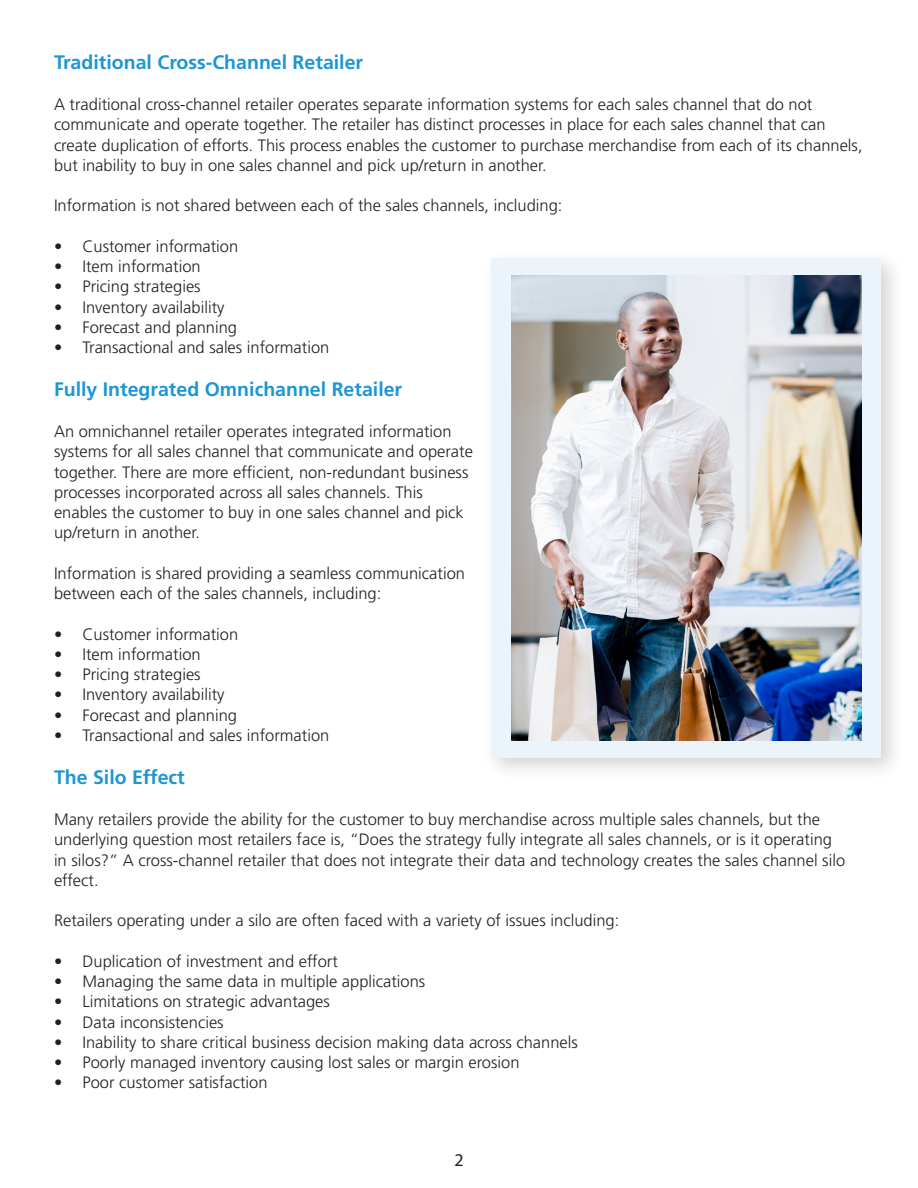
<style>
.page{position:relative;width:918px;height:1188px;background:#fff}
.page>*{position:absolute;margin:0;border:0;box-sizing:border-box;transform-origin:0 0}
.t1{font:700 19.5px "Frutiger";color:#1c96d4}
.t2{font:18px "Myriad Pro";color:#231f20}
.t3{font:300 16.5px/20.2px "Frutiger";color:#231f20}
</style>
<div class="page">
<div style="left:483px;top:249px;width:422px;height:532px;background:#231f20;opacity:.19"></div>
<div style="left:492px;top:258px;width:389px;height:499px;background:#ebf4fa"></div>
<img style="left:512px;top:275px;width:349px;height:465px">
<p class="t1" style="left:54px;top:51px;width:311px">Traditional Cross-Channel Retailer</p>
<p class="t3" style="left:54px;top:94px;width:810px">A traditional cross-channel retailer operates separate information systems for each sales channel that do not communicate and operate together. The retailer has distinct processes in place for each sales channel that can create duplication of efforts. This process enables the customer to purchase merchandise from each of its channels, but inability to buy in one sales channel and pick up/return in another.</p>
<p class="t3" style="left:54px;top:195px;width:510px">Information is not shared between each of the sales channels, including:</p>
<p class="t3" style="left:54px;top:236px;width:186px">• Customer information</p>
<p class="t3" style="left:54px;top:256px;width:148px">• Item information</p>
<p class="t3" style="left:54px;top:276px;width:148px">• Pricing strategies</p>
<p class="t3" style="left:54px;top:297px;width:172px">• Inventory availability</p>
<p class="t3" style="left:54px;top:317px;width:185px">• Forecast and planning</p>
<p class="t3" style="left:54px;top:337px;width:277px">• Transactional and sales information</p>
<p class="t1" style="left:54px;top:378px;width:350px">Fully Integrated Omnichannel Retailer</p>
<p class="t3" style="left:54px;top:421px;width:420px">An omnichannel retailer operates integrated information systems for all sales channel that communicate and operate together. There are more efficient, non-redundant business processes incorporated across all sales channels. This enables the customer to buy in one sales channel and pick up/return in another.</p>
<p class="t3" style="left:54px;top:563px;width:413px">Information is shared providing a seamless communication between each of the sales channels, including:</p>
<p class="t3" style="left:54px;top:624px;width:186px">• Customer information</p>
<p class="t3" style="left:54px;top:644px;width:148px">• Item information</p>
<p class="t3" style="left:54px;top:664px;width:148px">• Pricing strategies</p>
<p class="t3" style="left:54px;top:685px;width:172px">• Inventory availability</p>
<p class="t3" style="left:54px;top:705px;width:185px">• Forecast and planning</p>
<p class="t3" style="left:54px;top:725px;width:277px">• Transactional and sales information</p>
<p class="t1" style="left:54px;top:766px;width:132px">The Silo Effect</p>
<p class="t3" style="left:54px;top:809px;width:793px">Many retailers provide the ability for the customer to buy merchandise across multiple sales channels, but the underlying question most retailers face is, “Does the strategy fully integrate all sales channels, or is it operating in silos?” A cross-channel retailer that does not integrate their data and technology creates the sales channel silo effect.</p>
<p class="t3" style="left:54px;top:911px;width:567px">Retailers operating under a silo are often faced with a variety of issues including:</p>
<p class="t3" style="left:54px;top:951px;width:285px">• Duplication of investment and effort</p>
<p class="t3" style="left:54px;top:971px;width:373px">• Managing the same data in multiple applications</p>
<p class="t3" style="left:54px;top:992px;width:277px">• Limitations on strategic advantages</p>
<p class="t3" style="left:54px;top:1012px;width:171px">• Data inconsistencies</p>
<p class="t3" style="left:54px;top:1032px;width:525px">• Inability to share critical business decision making data across channels</p>
<p class="t3" style="left:54px;top:1052px;width:467px">• Poorly managed inventory causing lost sales or margin erosion</p>
<p class="t3" style="left:54px;top:1073px;width:215px">• Poor customer satisfaction</p>
<p class="t2" style="left:454px;top:1149px;width:11px">2</p>
</div>
